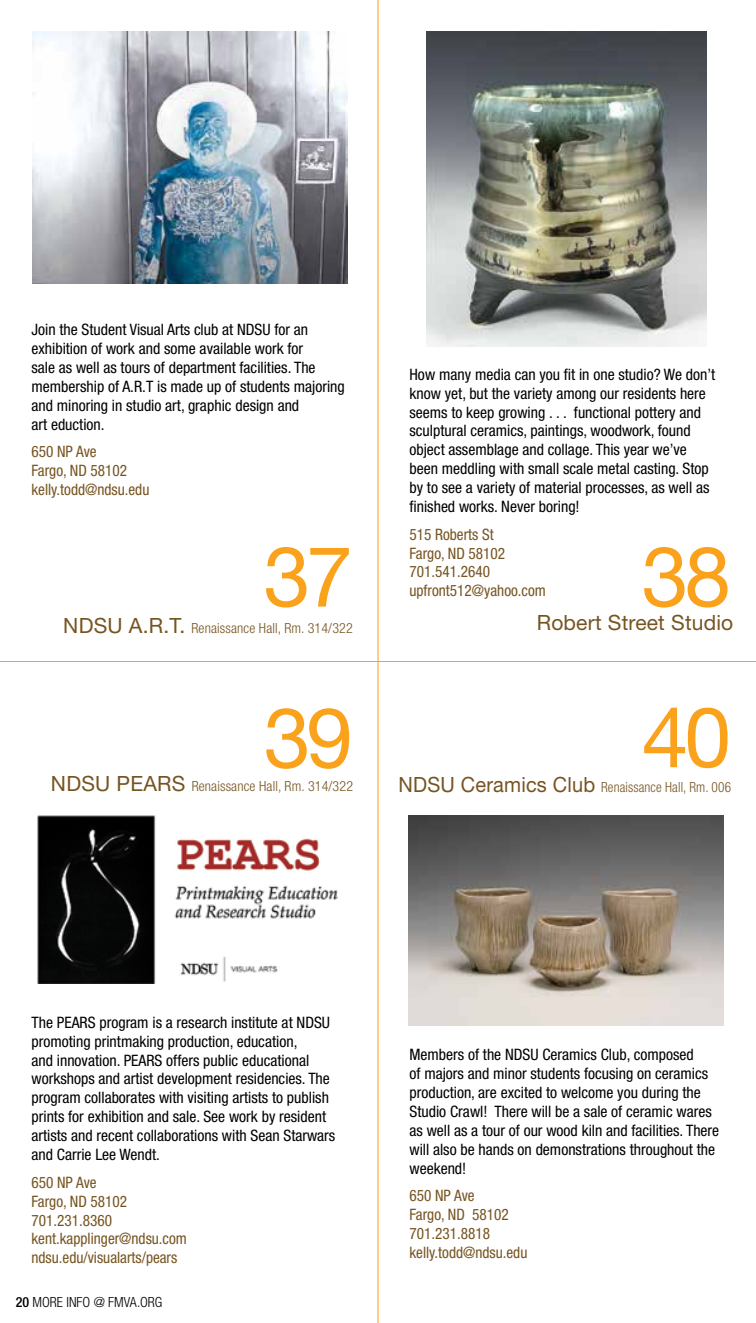
<style>
.page{position:relative;width:756px;height:1323px;background:#fff}
.page>*{position:absolute;margin:0;border:0;box-sizing:border-box;transform-origin:0 0}
.t1{font:84px "Helvetica Neue";letter-spacing:-.05em;color:#faa21b}
.t2{font:21px "Helvetica Neue";letter-spacing:.01em;color:#765421}
.t3{font:condensed 15.75px/18.9px "Helvetica Neue";color:#000}
.t4{font:condensed 15.75px/18.9px "Helvetica Neue";color:#765421}
.t5{font:300 condensed 14px "Helvetica Neue";letter-spacing:.01em;color:#765421}
.t6{font:300 condensed 14px "Helvetica Neue";letter-spacing:.01em;color:#765421;scale:.95 1}
.t7{font:300 condensed 14px "Helvetica Neue";color:#000}
.s1{font-weight:400;font-stretch:normal;font-size:21px}
.s2{font-weight:500}
</style>
<div class="page">
<hr style="left:378px;top:0;width:1px;height:1323px;background:#faa21b">
<hr style="left:0;top:661px;width:756px;height:1px;background:#faa21b">
<img style="left:32px;top:32px;width:315px;height:252px">
<img style="left:427px;top:32px;width:280px;height:314px">
<img style="left:38px;top:815px;width:300px;height:169px">
<img style="left:409px;top:815px;width:315px;height:210px">
<p class="t3" style="left:32px;top:320px;width:315px">Join the Student Visual Arts club at NDSU for an exhibition of work and some available work for<br>sale as well as tours of department facilities. The membership of A.R.T is made up of students majoring and minoring in studio art, graphic design and<br>art eduction.</p>
<p class="t4" style="left:32px;top:442px;width:119px">650 NP Ave<br>Fargo, ND 58102 kelly.todd@ndsu.edu</p>
<h1 class="t1" style="left:264px;top:527px;width:91px">37</h1>
<p class="t5" style="left:63px;top:620px;width:291px"><span class="s1">NDSU A.R.T.</span> Renaissance Hall, Rm. 314/322</p>
<h1 class="t1" style="left:264px;top:688px;width:91px">39</h1>
<p class="t5" style="left:51px;top:778px;width:304px"><span class="s1">NDSU PEARS</span> Renaissance Hall, Rm. 314/322</p>
<p class="t3" style="left:410px;top:365px;width:307px">How many media can you fit in one studio? We don’t know yet, but the variety among our residents here seems to keep growing . . . functional pottery and sculptural ceramics, paintings, woodwork, found object assemblage and collage. This year we’ve been meddling with small scale metal casting. Stop by to see a variety of material processes, as well as finished works. Never boring!</p>
<p class="t4" style="left:410px;top:525px;width:138px">515 Roberts St<br>Fargo, ND 58102<br>701.541.2640 upfront512@yahoo.com</p>
<h1 class="t1" style="left:642px;top:527px;width:91px">38</h1>
<h2 class="t2" style="left:537px;top:610px;width:198px">Robert Street Studio</h2>
<h1 class="t1" style="left:642px;top:687px;width:91px">40</h1>
<p class="t6" style="left:399px;top:779px;width:351px"><span class="s1">NDSU Ceramics Club</span> Renaissance Hall, Rm. 006</p>
<p class="t3" style="left:32px;top:1013px;width:305px">The PEARS program is a research institute at NDSU promoting printmaking production, education,<br>and innovation. PEARS offers public educational workshops and artist development residencies. The program collaborates with visiting artists to publish prints for exhibition and sale. See work by resident artists and recent collaborations with Sean Starwars and Carrie Lee Wendt.</p>
<p class="t4" style="left:32px;top:1173px;width:157px">650 NP Ave<br>Fargo, ND 58102<br>701.231.8360 kent.kapplinger@ndsu.com ndsu.edu/visualarts/pears</p>
<p class="t7" style="left:16px;top:1294px;width:148px"><span class="s2">20</span> MORE INFO @ FMVA.ORG</p>
<p class="t3" style="left:410px;top:1045px;width:311px">Members of the NDSU Ceramics Club, composed<br>of majors and minor students focusing on ceramics production, are excited to welcome you during the Studio Crawl! There will be a sale of ceramic wares as well as a tour of our wood kiln and facilities. There will also be hands on demonstrations throughout the weekend!</p>
<p class="t4" style="left:410px;top:1186px;width:119px">650 NP Ave<br>Fargo, ND 58102<br>701.231.8818 kelly.todd@ndsu.edu</p>
</div>
